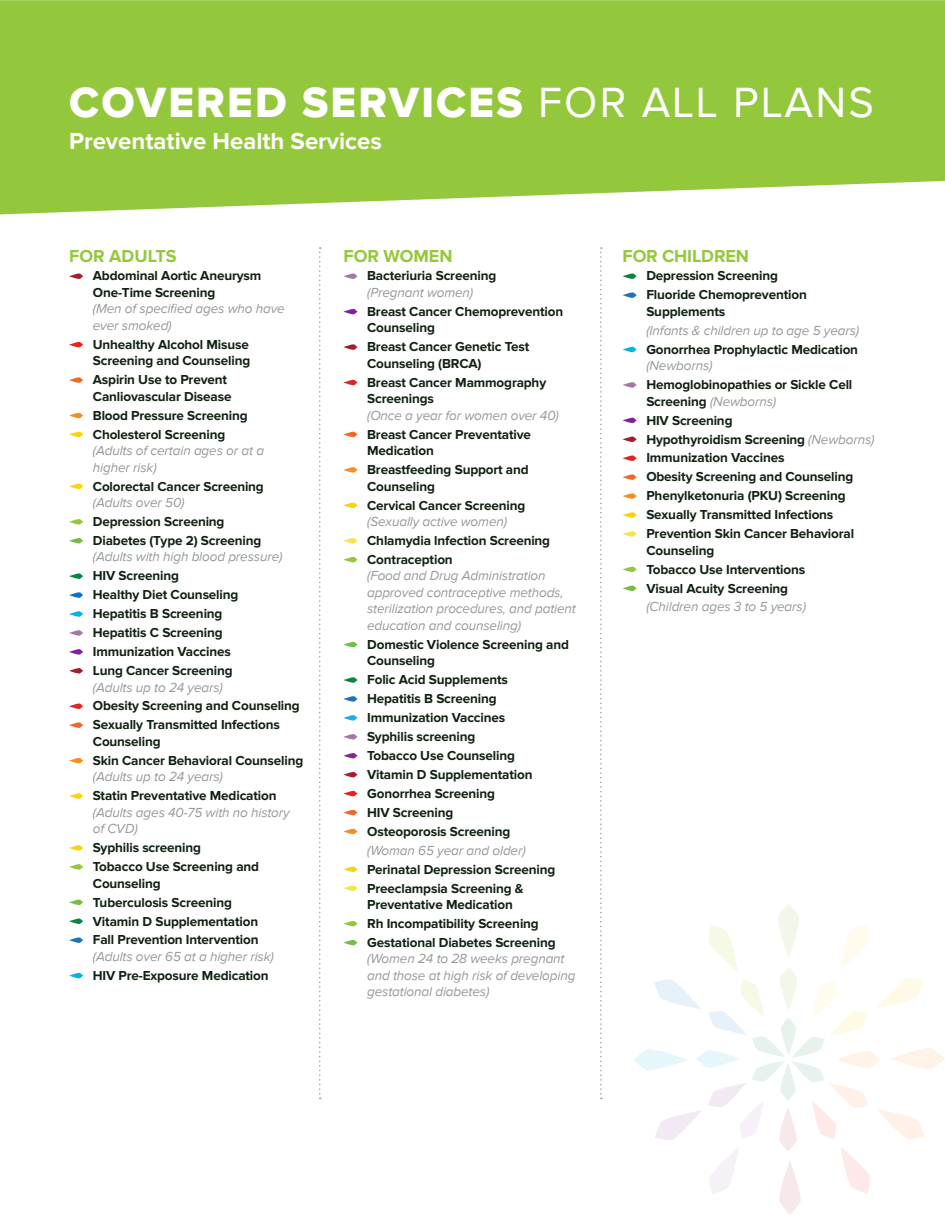
<style>
.page{position:relative;width:945px;height:1215px;background:#fff}
.page>*{position:absolute;margin:0;border:0;box-sizing:border-box;transform-origin:0 0}
.t1{font:43.5px "Proxima Nova Extrabld";letter-spacing:.05em;color:#fff}
.t2{font:700 24px "Proxima Nova";color:#fff}
.t3{font:700 18px "Proxima Nova";letter-spacing:-.01em;color:#94c83c}
.t4{font:700 13.5px/16.5px "Proxima Nova";letter-spacing:-.01em;color:#102212}
.t5{font:italic 13.5px/16.5px "Proxima Nova";letter-spacing:-.01em;color:#98999a}
.s1{font-family:"Proxima Nova"}
.s2{font-weight:400;font-style:italic;color:#98999a}
.s3{font-weight:700;font-style:normal;color:#102212}
</style>
<div class="page">
<svg style="left:0;top:0;width:945px;height:214px;background:#9ccc4a"></svg>
<svg style="left:634px;top:904px;width:311px;height:311px"></svg>
<svg style="left:343px;top:273px;width:14px;height:6px"></svg>
<svg style="left:343px;top:309px;width:14px;height:5px"></svg>
<svg style="left:343px;top:344px;width:14px;height:6px"></svg>
<svg style="left:343px;top:380px;width:14px;height:5px"></svg>
<svg style="left:343px;top:432px;width:14px;height:5px"></svg>
<svg style="left:343px;top:467px;width:14px;height:6px"></svg>
<svg style="left:343px;top:503px;width:14px;height:5px"></svg>
<svg style="left:343px;top:538px;width:14px;height:5px"></svg>
<svg style="left:343px;top:557px;width:14px;height:5px"></svg>
<svg style="left:343px;top:642px;width:14px;height:5px"></svg>
<svg style="left:343px;top:677px;width:14px;height:6px"></svg>
<svg style="left:343px;top:696px;width:14px;height:6px"></svg>
<svg style="left:343px;top:715px;width:14px;height:6px"></svg>
<svg style="left:343px;top:734px;width:14px;height:6px"></svg>
<svg style="left:343px;top:753px;width:14px;height:5px"></svg>
<svg style="left:343px;top:772px;width:14px;height:5px"></svg>
<svg style="left:343px;top:791px;width:14px;height:5px"></svg>
<svg style="left:343px;top:810px;width:14px;height:5px"></svg>
<svg style="left:343px;top:829px;width:14px;height:5px"></svg>
<svg style="left:343px;top:867px;width:14px;height:5px"></svg>
<svg style="left:343px;top:885px;width:14px;height:6px"></svg>
<svg style="left:343px;top:921px;width:14px;height:5px"></svg>
<svg style="left:343px;top:940px;width:14px;height:5px"></svg>
<svg style="left:69px;top:273px;width:14px;height:6px"></svg>
<svg style="left:69px;top:342px;width:14px;height:5px"></svg>
<svg style="left:69px;top:377px;width:14px;height:6px"></svg>
<svg style="left:69px;top:413px;width:14px;height:5px"></svg>
<svg style="left:69px;top:432px;width:14px;height:5px"></svg>
<svg style="left:69px;top:484px;width:14px;height:5px"></svg>
<svg style="left:69px;top:519px;width:14px;height:6px"></svg>
<svg style="left:69px;top:538px;width:14px;height:5px"></svg>
<svg style="left:69px;top:573px;width:14px;height:6px"></svg>
<svg style="left:69px;top:592px;width:14px;height:6px"></svg>
<svg style="left:69px;top:611px;width:14px;height:6px"></svg>
<svg style="left:69px;top:630px;width:14px;height:6px"></svg>
<svg style="left:69px;top:649px;width:14px;height:6px"></svg>
<svg style="left:69px;top:668px;width:14px;height:6px"></svg>
<svg style="left:69px;top:703px;width:14px;height:6px"></svg>
<svg style="left:69px;top:722px;width:14px;height:6px"></svg>
<svg style="left:69px;top:758px;width:14px;height:5px"></svg>
<svg style="left:69px;top:793px;width:14px;height:6px"></svg>
<svg style="left:69px;top:845px;width:14px;height:6px"></svg>
<svg style="left:69px;top:864px;width:14px;height:6px"></svg>
<svg style="left:69px;top:900px;width:14px;height:5px"></svg>
<svg style="left:69px;top:918px;width:14px;height:6px"></svg>
<svg style="left:69px;top:937px;width:14px;height:6px"></svg>
<svg style="left:69px;top:973px;width:14px;height:5px"></svg>
<svg style="left:623px;top:273px;width:14px;height:6px"></svg>
<svg style="left:623px;top:292px;width:14px;height:6px"></svg>
<svg style="left:623px;top:347px;width:14px;height:5px"></svg>
<svg style="left:623px;top:382px;width:14px;height:6px"></svg>
<svg style="left:623px;top:418px;width:14px;height:5px"></svg>
<svg style="left:623px;top:437px;width:14px;height:5px"></svg>
<svg style="left:623px;top:455px;width:14px;height:6px"></svg>
<svg style="left:623px;top:474px;width:14px;height:6px"></svg>
<svg style="left:623px;top:493px;width:14px;height:6px"></svg>
<svg style="left:623px;top:512px;width:14px;height:6px"></svg>
<svg style="left:623px;top:531px;width:14px;height:6px"></svg>
<svg style="left:623px;top:567px;width:14px;height:5px"></svg>
<svg style="left:623px;top:586px;width:14px;height:5px"></svg>
<svg style="left:319px;top:247px;width:2px;height:852px"></svg>
<svg style="left:600px;top:247px;width:2px;height:852px"></svg>
<p class="t1" style="left:69px;top:77px;width:806px">COVERED SERVICES <span class="s1">FOR ALL PLANS</span></p>
<p class="t2" style="left:69px;top:128px;width:314px">Preventative Health Services</p>
<p class="t3" style="left:69px;top:245px;width:109px">FOR ADULTS</p>
<p class="t4" style="left:93px;top:268px;width:193px">Abdominal Aortic Aneurysm<br>One-Time Screening<br><span class="s2">(Men of specified ages who have ever smoked)</span></p>
<p class="t4" style="left:93px;top:336px;width:159px">Unhealthy Alcohol Misuse<br>Screening and Counseling</p>
<p class="t4" style="left:93px;top:372px;width:140px">Aspirin Use to Prevent<br>Canliovascular Disease</p>
<p class="t4" style="left:93px;top:407px;width:156px">Blood Pressure Screening</p>
<p class="t5" style="left:93px;top:426px;width:173px"><span class="s3">Cholesterol Screening </span>(Adults of certain ages or at a higher risk)</p>
<p class="t4" style="left:93px;top:478px;width:173px">Colorectal Cancer Screening <span class="s2">(Adults over 50)</span></p>
<p class="t4" style="left:93px;top:514px;width:133px">Depression Screening</p>
<p class="t5" style="left:93px;top:532px;width:191px"><span class="s3">Diabetes (Type 2) Screening </span>(Adults with high blood pressure)</p>
<p class="t4" style="left:93px;top:568px;width:88px">HIV Screening</p>
<p class="t4" style="left:93px;top:587px;width:147px">Healthy Diet Counseling</p>
<p class="t4" style="left:93px;top:606px;width:131px">Hepatitis B Screening</p>
<p class="t4" style="left:93px;top:625px;width:131px">Hepatitis C Screening</p>
<p class="t4" style="left:93px;top:644px;width:140px">Immunization Vaccines</p>
<p class="t4" style="left:93px;top:663px;width:141px">Lung Cancer Screening <span class="s2">(Adults up to 24 years)</span></p>
<p class="t4" style="left:93px;top:698px;width:208px">Obesity Screening and Counseling</p>
<p class="t4" style="left:93px;top:717px;width:189px">Sexually Transmitted Infections<br>Counseling</p>
<p class="t4" style="left:93px;top:752px;width:212px">Skin Cancer Behavioral Counseling <span class="s2">(Adults up to 24 years)</span></p>
<p class="t5" style="left:93px;top:787px;width:198px"><span class="s3">Statin Preventative Medication </span>(Adults ages 40-75 with no history of CVD)</p>
<p class="t4" style="left:93px;top:840px;width:110px">Syphilis screening</p>
<p class="t4" style="left:93px;top:859px;width:168px">Tobacco Use Screening and<br>Counseling</p>
<p class="t4" style="left:93px;top:894px;width:141px">Tuberculosis Screening</p>
<p class="t4" style="left:93px;top:913px;width:167px">Vitamin D Supplementation</p>
<p class="t5" style="left:93px;top:932px;width:183px"><span class="s3">Fall Prevention Intervention </span>(Adults over 65 at a higher risk)</p>
<p class="t4" style="left:93px;top:967px;width:177px">HIV Pre-Exposure Medication</p>
<p class="t3" style="left:343px;top:245px;width:111px">FOR WOMEN</p>
<p class="t4" style="left:367px;top:268px;width:131px">Bacteriuria Screening <span class="s2">(Pregnant women)</span></p>
<p class="t4" style="left:367px;top:303px;width:197px">Breast Cancer Chemoprevention<br>Counseling</p>
<p class="t4" style="left:367px;top:339px;width:164px">Breast Cancer Genetic Test<br>Counseling (BRCA)</p>
<p class="t4" style="left:367px;top:374px;width:193px">Breast Cancer Mammography<br>Screenings<br><span class="s2">(Once a year for women over 40)</span></p>
<p class="t4" style="left:367px;top:426px;width:165px">Breast Cancer Preventative<br>Medication</p>
<p class="t4" style="left:367px;top:462px;width:163px">Breastfeeding Support and<br>Counseling</p>
<p class="t4" style="left:367px;top:497px;width:160px">Cervical Cancer Screening <span class="s2">(Sexually active women)</span></p>
<p class="t4" style="left:367px;top:533px;width:185px">Chlamydia lnfection Screening</p>
<p class="t5" style="left:367px;top:551px;width:210px"><span class="s3">Contraception<br></span>(Food and Drug Administration approved contraceptive methods, sterilization procedures, and patient education and counseling)</p>
<p class="t4" style="left:367px;top:636px;width:203px">Domestic Violence Screening and<br>Counseling</p>
<p class="t4" style="left:367px;top:672px;width:142px">Folic Acid Supplements</p>
<p class="t4" style="left:367px;top:691px;width:131px">Hepatitis B Screening</p>
<p class="t4" style="left:367px;top:710px;width:140px">Immunization Vaccines</p>
<p class="t4" style="left:367px;top:729px;width:110px">Syphilis screening</p>
<p class="t4" style="left:367px;top:748px;width:149px">Tobacco Use Counseling</p>
<p class="t4" style="left:367px;top:766px;width:167px">Vitamin D Supplementation</p>
<p class="t4" style="left:367px;top:785px;width:129px">Gonorrhea Screening</p>
<p class="t4" style="left:367px;top:804px;width:88px">HIV Screening</p>
<p class="t4" style="left:367px;top:823px;width:145px">Osteoporosis Screening</p>
<p class="t5" style="left:367px;top:842px;width:160px">(Woman 65 year and older)</p>
<p class="t4" style="left:367px;top:861px;width:190px">Perinatal Depression Screening</p>
<p class="t4" style="left:367px;top:880px;width:158px">Preeclampsia Screening &amp;<br>Preventative Medication</p>
<p class="t4" style="left:367px;top:915px;width:173px">Rh Incompatibility Screening</p>
<p class="t5" style="left:367px;top:934px;width:210px"><span class="s3">Gestational Diabetes Screening </span>(Women 24 to 28 weeks pregnant and those at high risk of developing gestational diabetes)</p>
<p class="t3" style="left:623px;top:245px;width:128px">FOR CHILDREN</p>
<p class="t4" style="left:646px;top:268px;width:133px">Depression Screening</p>
<p class="t4" style="left:646px;top:287px;width:162px">Fluoride Chemoprevention<br>Supplements</p>
<p class="t5" style="left:646px;top:322px;width:214px">(Infants &amp; children up to age 5 years)</p>
<p class="t4" style="left:646px;top:341px;width:213px">Gonorrhea Prophylactic Medication <span class="s2">(Newborns)</span></p>
<p class="t4" style="left:646px;top:377px;width:208px">Hemoglobinopathies or Sickle Cell<br>Screening <span class="s2">(Newborns)</span></p>
<p class="t4" style="left:646px;top:412px;width:88px">HIV Screening</p>
<p class="t4" style="left:646px;top:431px;width:230px">Hypothyroidism Screening <span class="s2">(Newborns)</span></p>
<p class="t4" style="left:646px;top:450px;width:140px">Immunization Vaccines</p>
<p class="t4" style="left:646px;top:469px;width:208px">Obesity Screening and Counseling</p>
<p class="t4" style="left:646px;top:488px;width:201px">Phenylketonuria (PKU) Screening</p>
<p class="t4" style="left:646px;top:507px;width:189px">Sexually Transmitted Infections</p>
<p class="t4" style="left:646px;top:526px;width:209px">Prevention Skin Cancer Behavioral<br>Counseling</p>
<p class="t4" style="left:646px;top:561px;width:160px">Tobacco Use Interventions</p>
<p class="t4" style="left:646px;top:580px;width:143px">Visual Acuity Screening</p>
<p class="t5" style="left:646px;top:599px;width:161px">(Children ages 3 to 5 years)</p>
</div>
